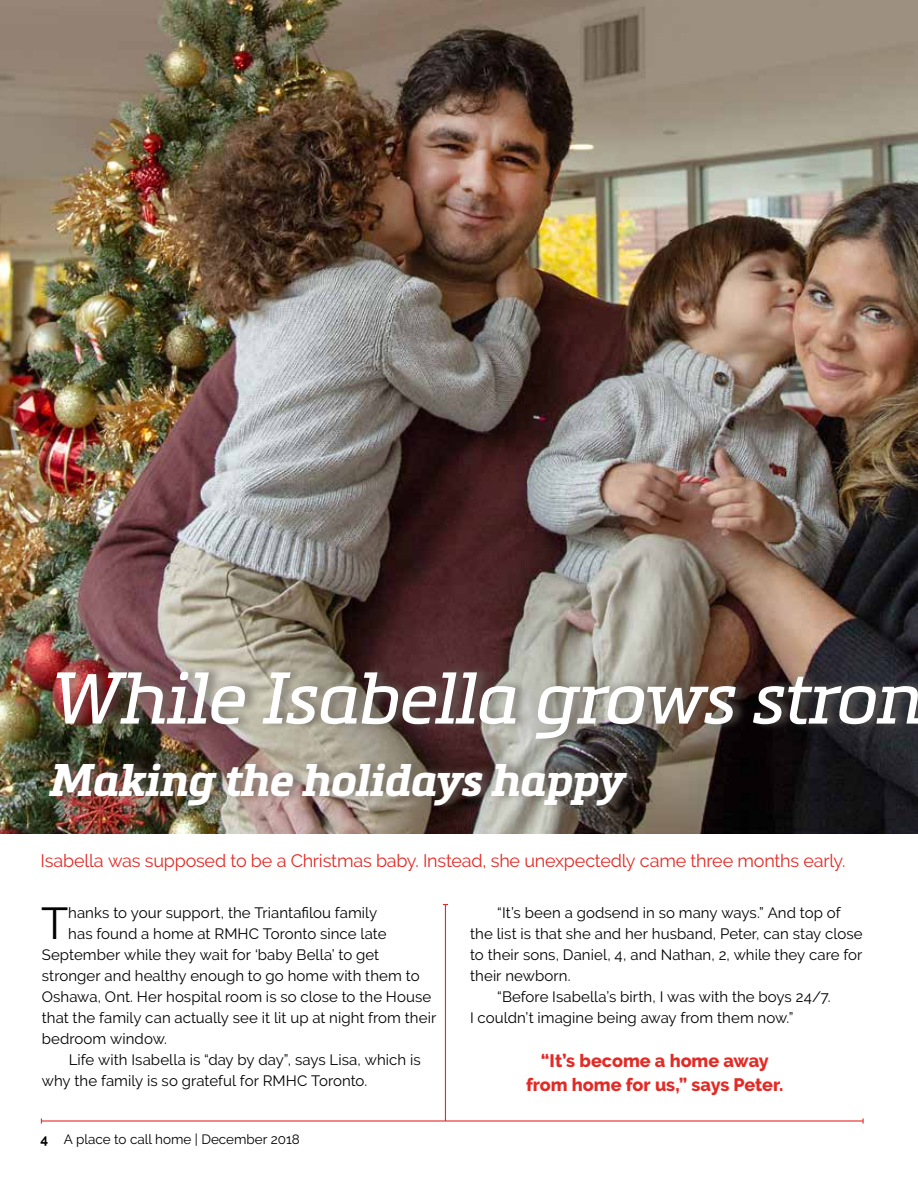
<style>
.page{position:relative;width:918px;height:1188px;background:#fff}
.page>*{position:absolute;margin:0;border:0;box-sizing:border-box;transform-origin:0 0}
.t1{font:italic 72px "Metronic Slab Pro";letter-spacing:-.02em;color:#fff}
.t2{font:italic 700 45px "Metronic Slab Pro";letter-spacing:-.015em;color:#fff}
.t3{font:44.55px "Raleway";color:#000}
.t4{font:18px "Raleway";letter-spacing:-.015em;color:#e32b26}
.t5{font:800 18px/24px "Raleway";color:#e32b26;text-align:center}
.t6{font:15px "Raleway";letter-spacing:.005em;color:#000}
.t7{font:13.5px "Raleway";color:#000}
.s1{font-weight:700}
</style>
<div class="page">
<img style="left:0;top:0;width:918px;height:834px">
<hr style="left:445px;top:905px;width:1px;height:216px;background:#e32b26">
<hr style="left:41px;top:1120px;width:822px;height:2px;background:#e32b26">
<svg style="left:862px;top:1118px;width:2px;height:6px"></svg>
<div style="left:48px;top:664px;width:870px;height:149px;background:#69645d;opacity:.75"></div>
<h1 class="t1" style="left:48px;top:646px;width:874px">While Isabella grows stron</h1>
<h2 class="t2" style="left:48px;top:751px;width:578px">Making the holidays happy</h2>
<p class="t4" style="left:41px;top:851px;width:806px">Isabella was supposed to be a Christmas baby. Instead, she unexpectedly came three months early.</p>
<h3 class="t3" style="left:41px;top:898px;width:29px">T</h3>
<p class="t6" style="left:68px;top:904px;width:310px">hanks to your support, the Triantafilou family</p>
<p class="t6" style="left:68px;top:925px;width:320px">has found a home at RMHC Toronto since late</p>
<p class="t6" style="left:42px;top:946px;width:339px">September while they wait for ‘baby Bella’ to get</p>
<p class="t6" style="left:42px;top:967px;width:379px">stronger and healthy enough to go home with them to</p>
<p class="t6" style="left:42px;top:988px;width:391px">Oshawa, Ont. Her hospital room is so close to the House</p>
<p class="t6" style="left:42px;top:1009px;width:396px">that the family can actually see it lit up at night from their</p>
<p class="t6" style="left:42px;top:1030px;width:127px">bedroom window.</p>
<p class="t6" style="left:69px;top:1051px;width:353px">Life with Isabella is “day by day”, says Lisa, which is</p>
<p class="t6" style="left:42px;top:1072px;width:327px">why the family is so grateful for RMHC Toronto.</p>
<p class="t7" style="left:40px;top:1131px;width:261px"><span class="s1">4</span> A place to call home | December 2018</p>
<p class="t6" style="left:497px;top:904px;width:345px">“It’s been a godsend in so many ways.” And top of</p>
<p class="t6" style="left:470px;top:925px;width:394px">the list is that she and her husband, Peter, can stay close</p>
<p class="t6" style="left:470px;top:946px;width:394px">to their sons, Daniel, 4, and Nathan, 2, while they care for</p>
<p class="t6" style="left:470px;top:967px;width:102px">their newborn.</p>
<p class="t6" style="left:497px;top:988px;width:335px">“Before Isabella’s birth, I was with the boys 24/7.</p>
<p class="t6" style="left:470px;top:1009px;width:325px">I couldn’t imagine being away from them now.”</p>
<p class="t5" style="left:526px;top:1048px;width:259px">“It’s become a home away from home for us,” says Peter.</p>
</div>
